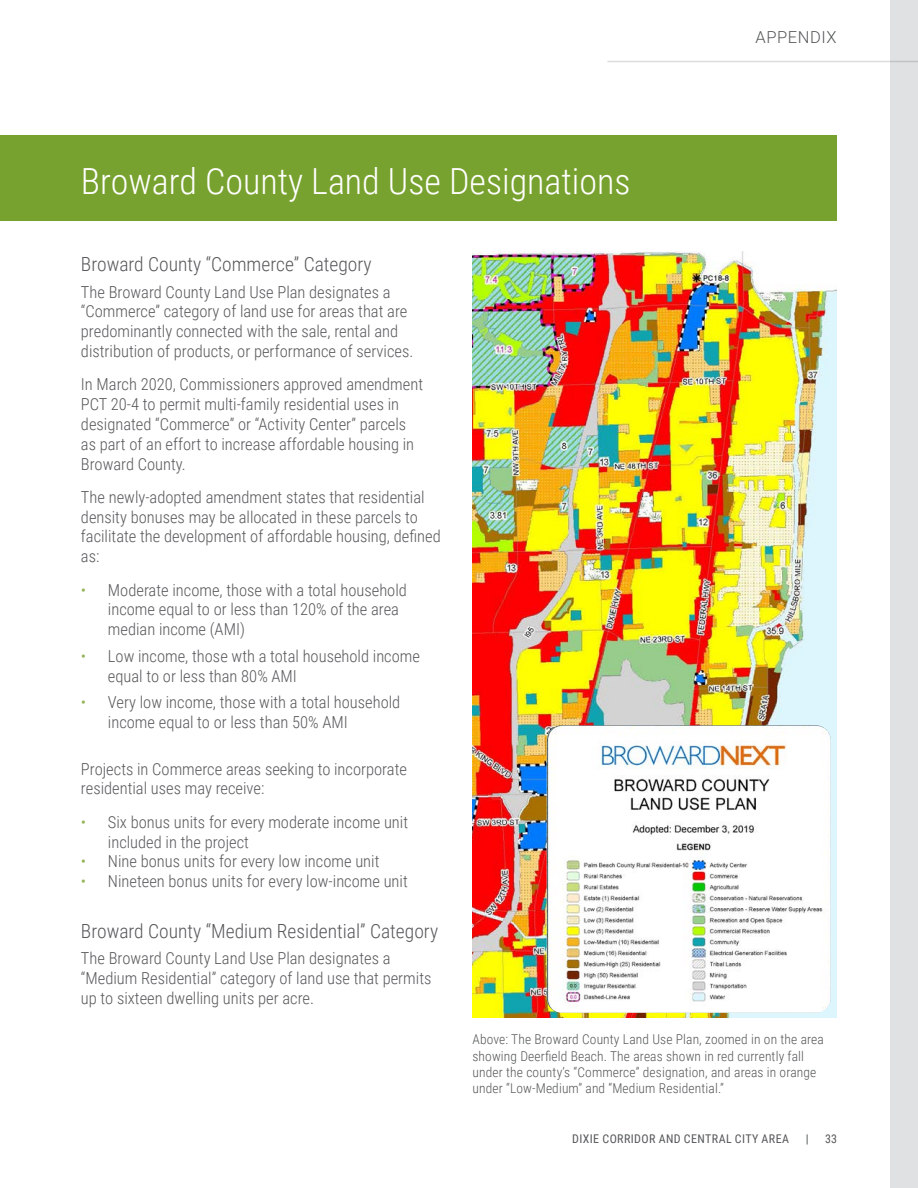
<style>
.page{position:relative;width:918px;height:1188px;background:#fff}
.page>*{position:absolute;margin:0;border:0;box-sizing:border-box;transform-origin:0 0}
.t1{font:300 36px "Roboto Condensed";color:#fff}
.Pull_out{font:300 19.5px "Roboto Condensed";color:#57585a}
.Pull_out-2{font:300 16.5px/19.8px "Roboto Condensed";color:#57585a}
.Section_Heading{font:300 16.5px "Roboto";letter-spacing:.035em;color:#545758}
.t2{font:300 13.5px/16.5px "Roboto Condensed";letter-spacing:.01em;color:#545758}
.t3{font:12px "Roboto Condensed";letter-spacing:.035em;color:#545758}
.s1{color:#93b558}
</style>
<div class="page">
<hr style="left:608px;top:61px;width:310px;height:1px;background:#dddcdd">
<div style="left:0;top:135px;width:837px;height:85px;background:#78a22f"></div>
<img style="left:472px;top:252px;width:365px;height:765px">
<img style="left:547px;top:725px;width:284px;height:288px">
<div style="left:890px;top:0;width:28px;height:1188px;background:#dfe1e2"></div>
<p class="t1" style="left:81px;top:156px;width:551px">Broward County Land Use Designations</p>
<p class="Pull_out" style="left:81px;top:251px;width:292px">Broward County “Commerce” Category</p>
<p class="Pull_out-2" style="left:81px;top:281px;width:334px">The Broward County Land Use Plan designates a “Commerce” category of land use for areas that are predominantly connected with the sale, rental and distribution of products, or performance of services.</p>
<p class="Pull_out-2" style="left:81px;top:374px;width:344px">In March 2020, Commissioners approved amendment PCT 20-4 to permit multi-family residential uses in designated “Commerce” or “Activity Center” parcels as part of an effort to increase affordable housing in Broward County.</p>
<p class="Pull_out-2" style="left:81px;top:486px;width:361px">The newly-adopted amendment states that residential density bonuses may be allocated in these parcels to facilitate the development of affordable housing, defined as:</p>
<p class="Pull_out-2" style="left:108px;top:579px;width:300px;text-indent:-27px"><span class="s1">•</span> Moderate income, those with a total household income equal to or less than 120% of the area median income (AMI)</p>
<p class="Pull_out-2" style="left:108px;top:645px;width:314px;text-indent:-27px"><span class="s1">•</span> Low income, those wth a total household income equal to or less than 80% AMI</p>
<p class="Pull_out-2" style="left:108px;top:692px;width:294px;text-indent:-27px"><span class="s1">•</span> Very low income, those with a total household income equal to or less than 50% AMI</p>
<p class="Pull_out-2" style="left:81px;top:758px;width:328px">Projects in Commerce areas seeking to incorporate residential uses may receive:</p>
<p class="Pull_out-2" style="left:108px;top:811px;width:302px;text-indent:-27px"><span class="s1">•</span> Six bonus units for every moderate income unit included in the project</p>
<p class="Pull_out-2" style="left:81px;top:851px;width:300px"><span class="s1">•</span> Nine bonus units for every low income unit</p>
<p class="Pull_out-2" style="left:81px;top:871px;width:328px"><span class="s1">•</span> Nineteen bonus units for every low-income unit</p>
<p class="Pull_out" style="left:81px;top:917px;width:359px">Broward County “Medium Residential” Category</p>
<p class="Pull_out-2" style="left:81px;top:948px;width:352px">The Broward County Land Use Plan designates a “Medium Residential” category of land use that permits up to sixteen dwelling units per acre.</p>
<p class="Section_Heading" style="left:755px;top:26px;width:83px">APPENDIX</p>
<p class="t2" style="left:472px;top:1030px;width:353px">Above: The Broward County Land Use Plan, zoomed in on the area showing Deerfield Beach. The areas shown in red currently fall under the county’s “Commerce” designation, and areas in orange under “Low-Medium” and “Medium Residential.”</p>
<p class="t3" style="left:572px;top:1130px;width:218px">DIXIE CORRIDOR AND CENTRAL CITY AREA</p>
<p class="t3" style="left:806px;top:1130px;width:4px">|</p>
<p class="t3" style="left:825px;top:1130px;width:13px">33</p>
</div>
